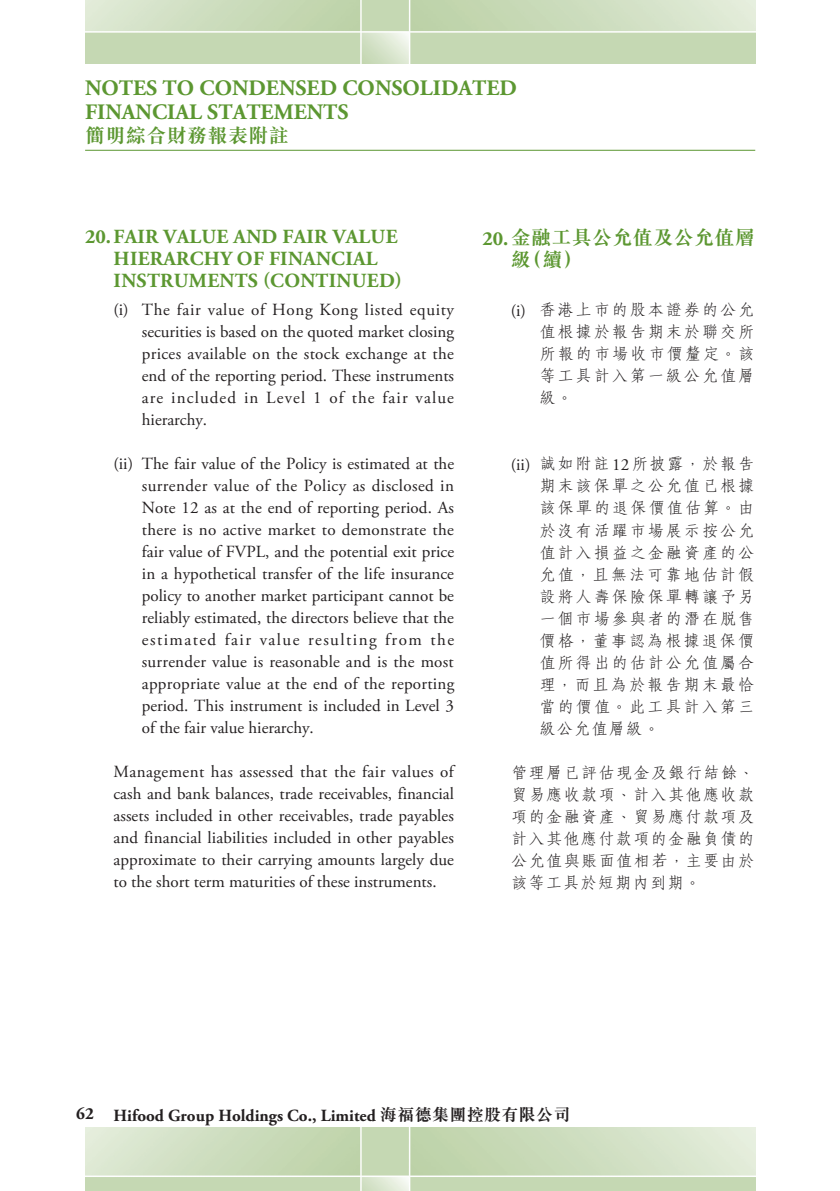
<style>
.page{position:relative;width:840px;height:1191px;background:#fff}
.page>*{position:absolute;margin:0;border:0;box-sizing:border-box;transform-origin:0 0}
.t1{font:700 22px/24px "Adobe Garamond Pro";color:#5c9731}
._01_H1_E{font:700 20px/22px "Adobe Garamond Pro";letter-spacing:.015em;color:#5c9731}
._001_H1_C{font:700 20px/22px "M Sung HK";letter-spacing:.015em;color:#5c9731}
._00_txt_E{font:17px/22px "Adobe Garamond Pro";color:#231f20;text-align:justify}
._000_txt_C{font:300 17px/22px "C Fang Song HK";letter-spacing:.06em;color:#231f20;text-align:justify}
.t2{font:700 17px "Adobe Garamond Pro";color:#231f20}
.s1{font-family:"Adobe Garamond Pro"}
.s2{font-family:"Adobe Garamond Pro";font-weight:400}
.s3{font-family:"M Sung HK"}
</style>
<div class="page">
<img style="left:85px;top:1127px;width:669px;height:64px">
<hr style="left:85px;top:150px;width:669px;height:1px;background:#5c9731">
<p class="t1" style="left:85px;top:76px;width:433px">NOTES TO CONDENSED CONSOLIDATED<br>FINANCIAL STATEMENTS</p>
<p class="_001_H1_C" style="left:85px;top:124px;width:205px">簡明綜合財務報表附註</p>
<p class="_01_H1_E" style="left:114px;top:226px;width:290px;text-indent:-28px">20.FAIR VALUE AND FAIR VALUE<br>HIERARCHY OF FINANCIAL<br>INSTRUMENTS (CONTINUED)</p>
<p class="_00_txt_E" style="left:142px;top:299px;width:313px;text-indent:-28px">(i) The fair value of Hong Kong listed equity securities is based on the quoted market closing prices available on the stock exchange at the end of the reporting period. These instruments are included in Level 1 of the fair value hierarchy.</p>
<p class="_00_txt_E" style="left:142px;top:453px;width:314px;text-indent:-28px">(ii) The fair value of the Policy is estimated at the surrender value of the Policy as disclosed in Note 12 as at the end of reporting period. As there is no active market to demonstrate the fair value of FVPL, and the potential exit price in a hypothetical transfer of the life insurance policy to another market participant cannot be reliably estimated, the directors believe that the estimated fair value resulting from the surrender value is reasonable and is the most appropriate value at the end of the reporting period. This instrument is included in Level 3 of the fair value hierarchy.</p>
<p class="_00_txt_E" style="left:113px;top:761px;width:342px">Management has assessed that the fair values of cash and bank balances, trade receivables, financial assets included in other receivables, trade payables and financial liabilities included in other payables approximate to their carrying amounts largely due to the short term maturities of these instruments.</p>
<p class="_001_H1_C" style="left:510px;top:226px;width:245px;text-indent:-28px"><span class="s1">20.</span>金融工具公允值及公允值層級（續）</p>
<p class="_000_txt_C" style="left:539px;top:298px;width:217px;text-indent:-28px"><span class="s2">(i)</span> 香港上市的股本證券的公允值根據於報告期末於聯交所所報的市場收市價釐定。該等工具計入第一級公允值層級。</p>
<p class="_000_txt_C" style="left:539px;top:452px;width:217px;text-indent:-28px"><span class="s2">(ii)</span> 誠如附註<span class="s2">12</span>所披露，於報告期末該保單之公允值已根據該保單的退保價值估算。由於沒有活躍市場展示按公允值計入損益之金融資產的公允值，且無法可靠地估計假設將人壽保險保單轉讓予另一個市場參與者的潛在脫售價格，董事認為根據退保價值所得出的估計公允值屬合理，而且為於報告期末最恰當的價值。此工具計入第三級公允值層級。</p>
<p class="_000_txt_C" style="left:510px;top:760px;width:245px">管理層已評估現金及銀行結餘、貿易應收款項、計入其他應收款項的金融資產、貿易應付款項及計入其他應付款項的金融負債的公允值與賬面值相若，主要由於該等工具於短期內到期。</p>
<p class="t2" style="left:76px;top:1105px;width:495px">62 Hifood Group Holdings Co., Limited <span class="s3">海福德集團控股有限公司</span></p>
</div>
